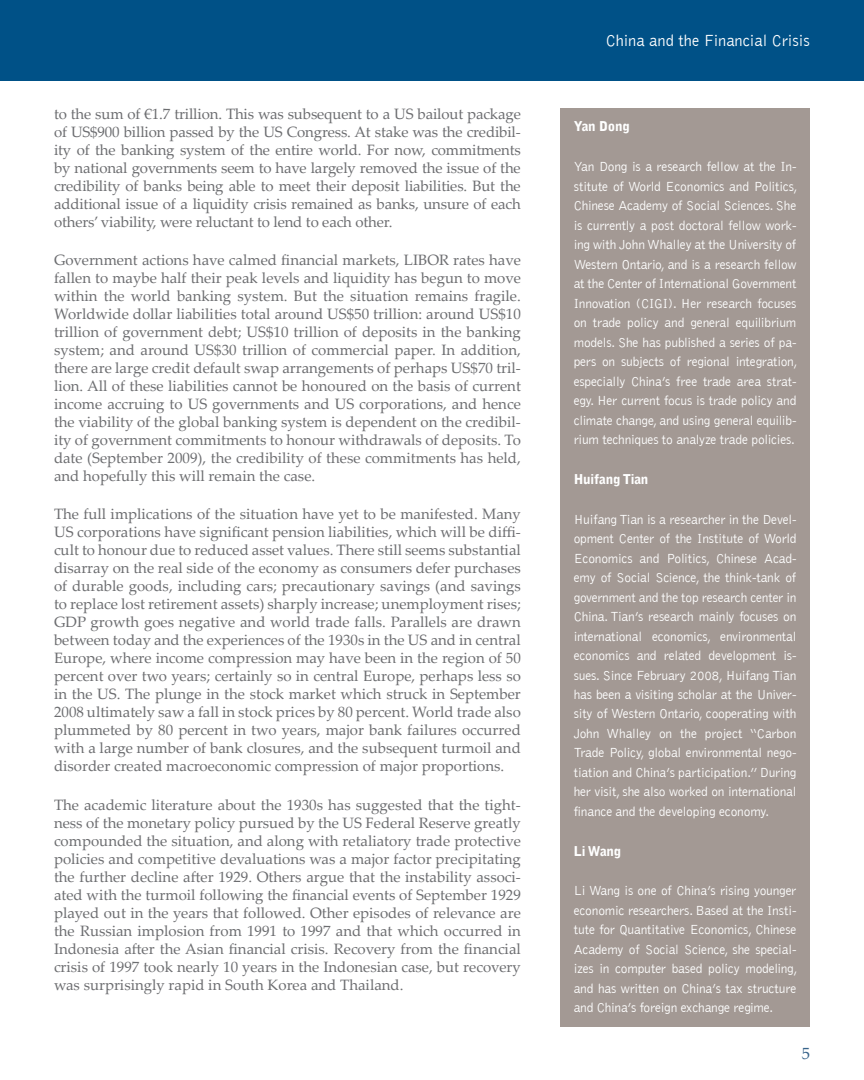
<style>
.page{position:relative;width:864px;height:1080px;background:#fff}
.page>*{position:absolute;margin:0;border:0;box-sizing:border-box;transform-origin:0 0}
.t1{font:300 16.5px "Bell Gothic";color:#fff}
.t2{font:16.5px "Palatino Linotype";color:#37638a}
.t3{font:15px/18px "Palatino Linotype";color:#6c6d70;text-align:justify}
.t4{font:300 13.5px/19.5px "Bell Gothic";letter-spacing:-.015em;color:#fff;text-align:justify}
.t5{font:900 13.5px "Bell Gothic";letter-spacing:-.015em;color:#fff}
</style>
<div class="page">
<div style="left:0;top:0;width:864px;height:81px;background:#005187"></div>
<div style="left:560px;top:108px;width:250px;height:918px;background:#a39994"></div>
<p class="t3" style="left:54px;top:104px;width:468px">to the sum of €1.7 trillion. This was subsequent to a US bailout package of US$900 billion passed by the US Congress. At stake was the credibil&shy;ity of the banking system of the entire world. For now, commitments by national governments seem to have largely removed the issue of the credibility of banks being able to meet their deposit liabilities. But the additional issue of a liquidity crisis remained as banks, unsure of each others’ viability, were reluctant to lend to each other.</p>
<p class="t3" style="left:54px;top:251px;width:468px">Government actions have calmed financial markets, LIBOR rates have fallen to maybe half their peak levels and liquidity has begun to move within the world banking system. But the situation remains fragile.<br>Worldwide dollar liabilities total around US$50 trillion: around US$10 trillion of government debt; US$10 trillion of deposits in the banking system; and around US$30 trillion of commercial paper. In addition, there are large credit default swap arrangements of perhaps US$70 tril&shy;lion. All of these liabilities cannot be honoured on the basis of current income accruing to US governments and US corporations, and hence the viability of the global banking system is dependent on the credibil&shy;ity of government commitments to honour withdrawals of deposits. To date (September 2009), the credibility of these commitments has held, and hopefully this will remain the case.</p>
<p class="t3" style="left:54px;top:505px;width:468px">The full implications of the situation have yet to be manifested. Many US corporations have significant pension liabilities, which will be diffi&shy;cult to honour due to reduced asset values. There still seems substantial disarray on the real side of the economy as consumers defer purchases of durable goods, including cars; precautionary savings (and savings to replace lost retirement assets) sharply increase; unemployment rises; GDP growth goes negative and world trade falls. Parallels are drawn between today and the experiences of the 1930s in the US and in central Europe, where income compression may have been in the region of 50 percent over two years; certainly so in central Europe, perhaps less so in the US. The plunge in the stock market which struck in September 2008 ultimately saw a fall in stock prices by 80 percent. World trade also plummeted by 80 percent in two years, major bank failures occurred with a large number of bank closures, and the subsequent turmoil and disorder created macroeconomic compression of major proportions.</p>
<p class="t3" style="left:54px;top:795px;width:468px">The academic literature about the 1930s has suggested that the tight&shy;ness of the monetary policy pursued by the US Federal Reserve greatly compounded the situation, and along with retaliatory trade protective policies and competitive devaluations was a major factor precipitating the further decline after 1929. Others argue that the instability associ&shy;ated with the turmoil following the financial events of September 1929 played out in the years that followed. Other episodes of relevance are the Russian implosion from 1991 to 1997 and that which occurred in Indonesia after the Asian financial crisis. Recovery from the financial crisis of 1997 took nearly 10 years in the Indonesian case, but recovery was surprisingly rapid in South Korea and Thailand.</p>
<p class="t1" style="left:606px;top:32px;width:206px">China and the Financial Crisis</p>
<p class="t5" style="left:574px;top:119px;width:58px">Yan Dong</p>
<p class="t4" style="left:574px;top:157px;width:225px">Yan Dong is a research fellow at the In&shy;stitute of World Economics and Politics, Chinese Academy of Social Sciences. She is currently a post doctoral fellow work&shy;ing with John Whalley at the University of Western Ontario, and is a research fellow at the Center of International Government Innovation (CIGI). Her research focuses on trade policy and general equilibrium models. She has published a series of pa&shy;pers on subjects of regional integration, especially China’s free trade area strat&shy;egy. Her current focus is trade policy and climate change, and using general equilib&shy;rium techniques to analyze trade policies.</p>
<p class="t5" style="left:574px;top:471px;width:76px">Huifang Tian</p>
<p class="t4" style="left:574px;top:510px;width:224px">Huifang Tian is a researcher in the Devel&shy;opment Center of the Institute of World Economics and Politics, Chinese Acad&shy;emy of Social Science, the think-tank of government and the top research center in China. Tian’s research mainly focuses on international economics, environmental economics and related development is&shy;sues. Since February 2008, Huifang Tian has been a visiting scholar at the Univer&shy;sity of Western Ontario, cooperating with John Whalley on the project “Carbon Trade Policy, global environmental nego&shy;tiation and China’s participation.” During her visit, she also worked on international finance and the developing economy.</p>
<p class="t5" style="left:574px;top:843px;width:49px">Li Wang</p>
<p class="t4" style="left:574px;top:882px;width:225px">Li Wang is one of China’s rising younger economic researchers. Based at the Insti&shy;tute for Quantitative Economics, Chinese Academy of Social Science, she special&shy;izes in computer based policy modeling, and has written on China’s tax structure and China’s foreign exchange regime.</p>
<p class="t2" style="left:802px;top:1042px;width:10px">5</p>
</div>
